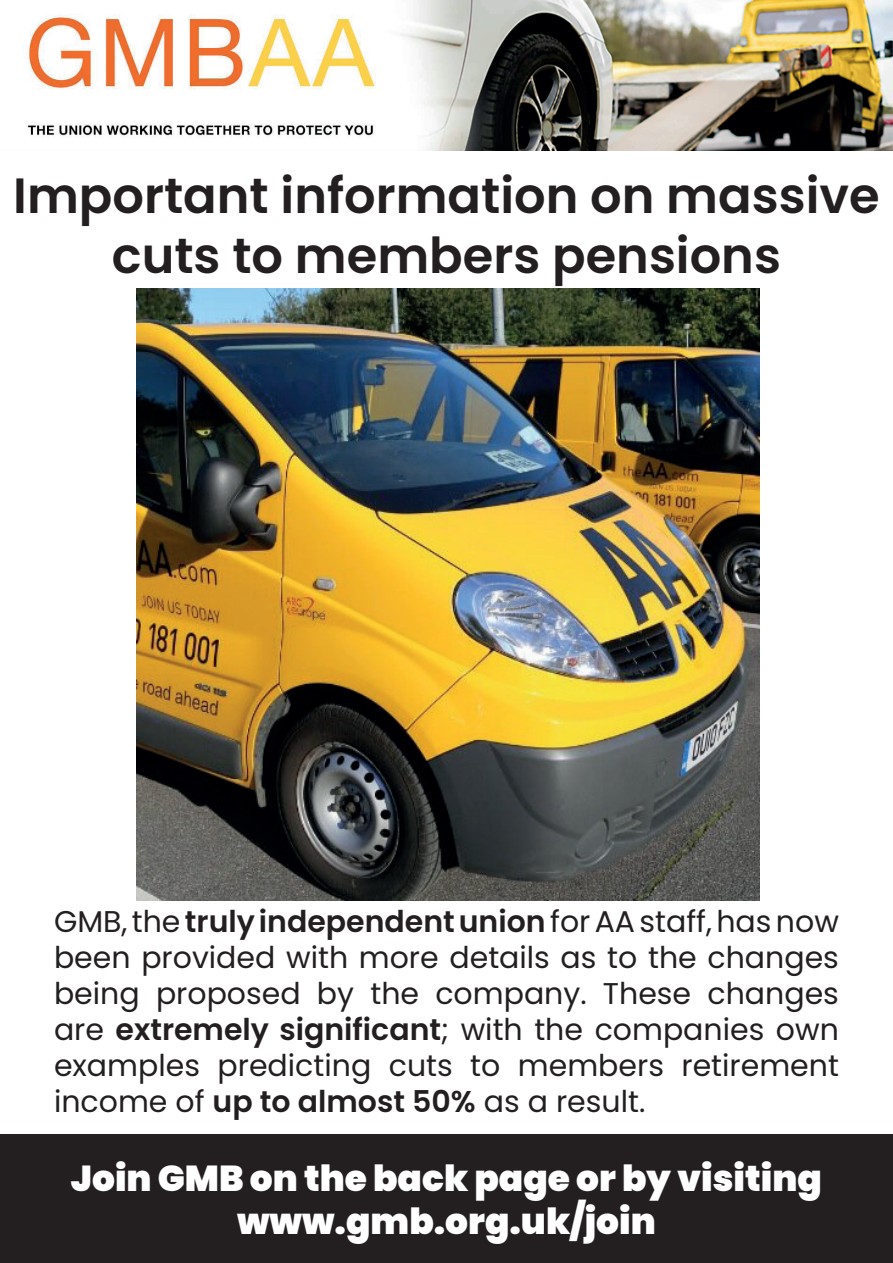
<style>
.page{position:relative;width:893px;height:1263px;background:#fff}
.page>*{position:absolute;margin:0;border:0;box-sizing:border-box;transform-origin:0 0}
.t1{font:600 49.5px/59.4px "Poppins";color:#231f20;text-align:center}
.t2{font:900 36px/43.2px "Poppins";color:#fff;text-align:center}
.t3{font:30px/36px "Poppins";color:#231f20;text-align:justify}
.s1{font-weight:600}
</style>
<div class="page">
<img style="left:27px;top:0;width:866px;height:151px">
<div style="left:0;top:1134px;width:893px;height:129px;background:#231f20"></div>
<img style="left:136px;top:288px;width:623px;height:612px">
<h1 class="t1" style="left:13px;top:166px;width:868px">Important information on massive cuts to members pensions</h1>
<p class="t3" style="left:54px;top:903px;width:786px">GMB, the <span class="s1">truly independent union</span> for AA staff, has now been provided with more details as to the changes being proposed by the company. These changes are <span class="s1">extremely significant</span>; with the companies own examples predicting cuts to members retirement income of <span class="s1">up to almost 50%</span> as a result.</p>
<p class="t2" style="left:71px;top:1157px;width:753px">Join GMB on the back page or by visiting www.gmb.org.uk/join</p>
</div>
